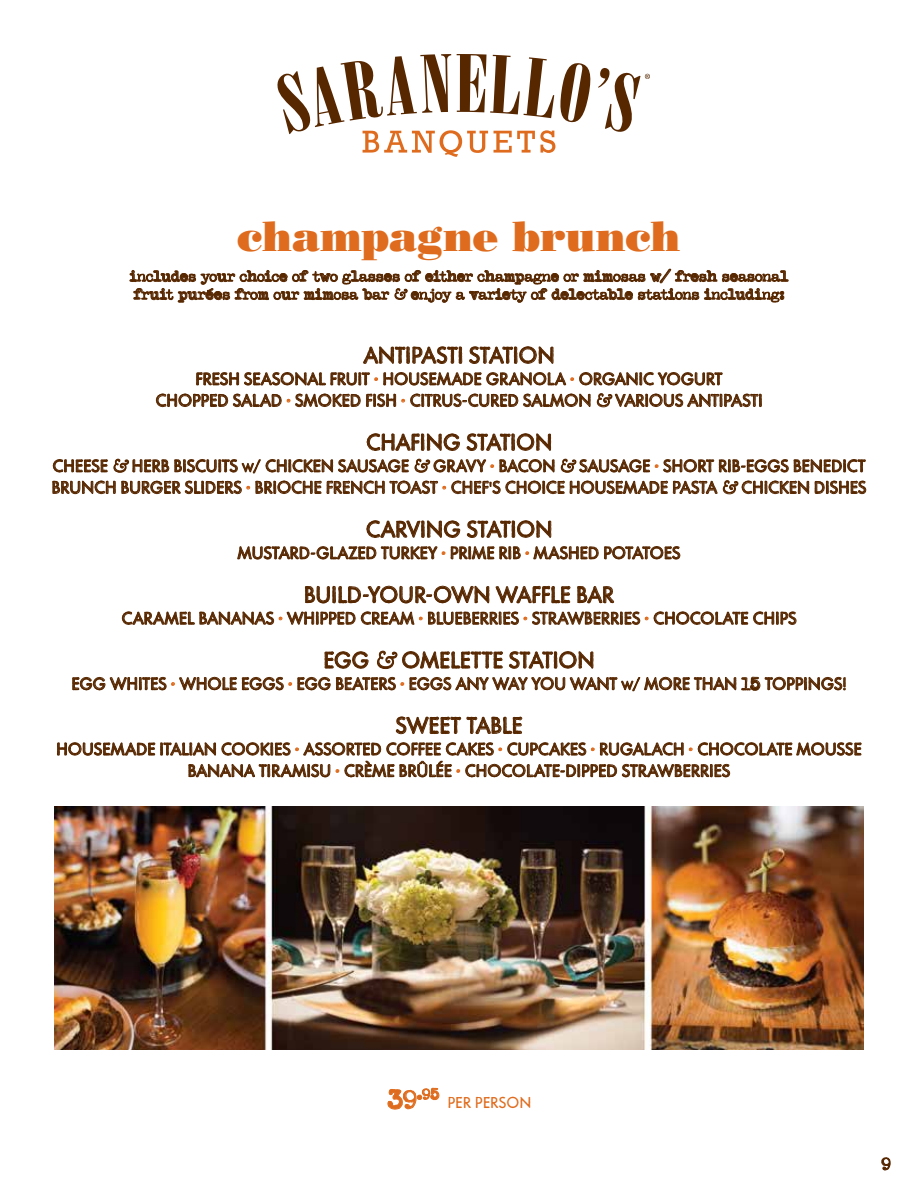
<style>
.page{position:relative;width:918px;height:1188px;background:#fff}
.page>*{position:absolute;margin:0;border:0;box-sizing:border-box;transform-origin:0 0}
.t1{font:42px "Bodoni Std Poster";letter-spacing:-.01em;color:#df6c1e}
.t2{font:24px "Tempo Grunge";letter-spacing:.015em;color:#572700}
.t3{font:18px/21.6px "Tempo Grunge";letter-spacing:.02em;color:#572700;text-align:center}
.t4{font:16.5px "Tempo Grunge";letter-spacing:.02em;color:#df6c1e}
.t5{font:15.75px "Typeka Mix";color:#df6c1e}
.t6{font:15px/18px "Typeka Mix";letter-spacing:-.01em;color:#572700}
.s1{font-family:"Adobe Caslon Pro";font-style:italic}
.s2{color:#df6c1e}
.s3{font-size:12.6px}
.s4{font-family:"Typeka Mix"}
.s5{font-size:27px}
</style>
<div class="page">
<svg style="left:598px;top:68px;width:52px;height:64px"></svg>
<svg style="left:277px;top:54px;width:314px;height:103px"></svg>
<svg style="left:130px;top:268px;width:659px;height:35px"></svg>
<svg style="left:363px;top:347px;width:99px;height:17px"></svg>
<svg style="left:469px;top:347px;width:84px;height:17px"></svg>
<svg style="left:196px;top:372px;width:527px;height:14px"></svg>
<svg style="left:156px;top:394px;width:435px;height:14px"></svg>
<svg style="left:597px;top:393px;width:165px;height:15px"></svg>
<svg style="left:367px;top:433px;width:93px;height:18px"></svg>
<svg style="left:467px;top:434px;width:84px;height:17px"></svg>
<svg style="left:53px;top:459px;width:55px;height:14px"></svg>
<svg style="left:114px;top:459px;width:295px;height:15px"></svg>
<svg style="left:415px;top:458px;width:139px;height:15px"></svg>
<svg style="left:561px;top:459px;width:305px;height:14px"></svg>
<svg style="left:52px;top:481px;width:665px;height:14px"></svg>
<svg style="left:723px;top:480px;width:86px;height:14px"></svg>
<svg style="left:815px;top:481px;width:51px;height:14px"></svg>
<svg style="left:367px;top:520px;width:93px;height:18px"></svg>
<svg style="left:467px;top:521px;width:84px;height:17px"></svg>
<svg style="left:237px;top:546px;width:208px;height:14px"></svg>
<svg style="left:451px;top:546px;width:229px;height:14px"></svg>
<svg style="left:305px;top:586px;width:184px;height:17px"></svg>
<svg style="left:496px;top:586px;width:74px;height:17px"></svg>
<svg style="left:577px;top:586px;width:37px;height:17px"></svg>
<svg style="left:122px;top:611px;width:526px;height:14px"></svg>
<svg style="left:654px;top:611px;width:142px;height:14px"></svg>
<svg style="left:325px;top:651px;width:43px;height:18px"></svg>
<svg style="left:377px;top:651px;width:126px;height:18px"></svg>
<svg style="left:509px;top:651px;width:84px;height:18px"></svg>
<svg style="left:72px;top:677px;width:332px;height:14px"></svg>
<svg style="left:410px;top:677px;width:436px;height:15px"></svg>
<svg style="left:396px;top:717px;width:65px;height:18px"></svg>
<svg style="left:467px;top:717px;width:55px;height:17px"></svg>
<svg style="left:57px;top:742px;width:805px;height:36px"></svg>
<svg style="left:388px;top:1088px;width:51px;height:22px"></svg>
<img style="left:54px;top:807px;width:810px;height:243px">
<svg style="left:881px;top:1157px;width:10px;height:13px"></svg>
<h1 class="t1" style="left:237px;top:211px;width:445px">champagne brunch</h1>
<p class="t6" style="left:130px;top:267px;width:660px">includes your choice of two glasses of either champagne or mimosas w/ fresh seasonal fruit purées from our mimosa bar <span class="s1">&amp;</span> enjoy a variety of delectable stations including:</p>
<h2 class="t2" style="left:364px;top:341px;width:192px">ANTIPASTI STATION</h2>
<p class="t3" style="left:156px;top:368px;width:608px">FRESH SEASONAL FRUIT <span class="s2">•</span> HOUSEMADE GRANOLA <span class="s2">•</span> ORGANIC YOGURT<br>CHOPPED SALAD <span class="s2">•</span> SMOKED FISH <span class="s2">•</span> CITRUS-CURED SALMON <span class="s1">&amp;</span> VARIOUS ANTIPASTI</p>
<h2 class="t2" style="left:366px;top:428px;width:187px">CHAFING STATION</h2>
<p class="t3" style="left:52px;top:455px;width:816px;text-align:left">CHEESE <span class="s1">&amp;</span> HERB BISCUITS <span class="s3">W</span>/ CHICKEN SAUSAGE <span class="s1">&amp;</span> GRAVY <span class="s2">•</span> BACON <span class="s1">&amp;</span> SAUSAGE <span class="s2">•</span> SHORT RIB-EGGS BENEDICT<br>BRUNCH BURGER SLIDERS <span class="s2">•</span> BRIOCHE FRENCH TOAST <span class="s2">•</span> CHEF'S CHOICE HOUSEMADE PASTA <span class="s1">&amp;</span> CHICKEN DISHES</p>
<h2 class="t2" style="left:366px;top:515px;width:188px">CARVING STATION</h2>
<p class="t3" style="left:238px;top:542px;width:444px">MUSTARD-GLAZED TURKEY <span class="s2">•</span> PRIME RIB <span class="s2">•</span> MASHED POTATOES</p>
<h2 class="t2" style="left:304px;top:581px;width:311px">BUILD-YOUR-OWN WAFFLE BAR</h2>
<p class="t3" style="left:122px;top:607px;width:676px">CARAMEL BANANAS <span class="s2">•</span> WHIPPED CREAM <span class="s2">•</span> BLUEBERRIES <span class="s2">•</span> STRAWBERRIES <span class="s2">•</span> CHOCOLATE CHIPS</p>
<h2 class="t2" style="left:324px;top:646px;width:272px">EGG <span class="s1">&amp;</span> OMELETTE STATION</h2>
<p class="t3" style="left:72px;top:673px;width:776px">EGG WHITES <span class="s2">•</span> WHOLE EGGS <span class="s2">•</span> EGG BEATERS <span class="s2">•</span> EGGS ANY WAY YOU WANT <span class="s3">W</span>/ MORE THAN <span class="s4">15</span> TOPPINGS!</p>
<h2 class="t2" style="left:396px;top:711px;width:128px">SWEET TABLE</h2>
<p class="t3" style="left:56px;top:738px;width:807px">HOUSEMADE ITALIAN COOKIES <span class="s2">•</span> ASSORTED COFFEE CAKES <span class="s2">•</span> CUPCAKES <span class="s2">•</span> RUGALACH <span class="s2">•</span> CHOCOLATE MOUSSE<br>BANANA TIRAMISU <span class="s2">•</span> CRÈME BRÛLÉE <span class="s2">•</span> CHOCOLATE-DIPPED STRAWBERRIES</p>
<p class="t5" style="left:387px;top:1085px;width:54px"><span class="s5">39</span>.95</p>
<p class="t4" style="left:448px;top:1093px;width:85px">PER PERSON</p>
</div>
